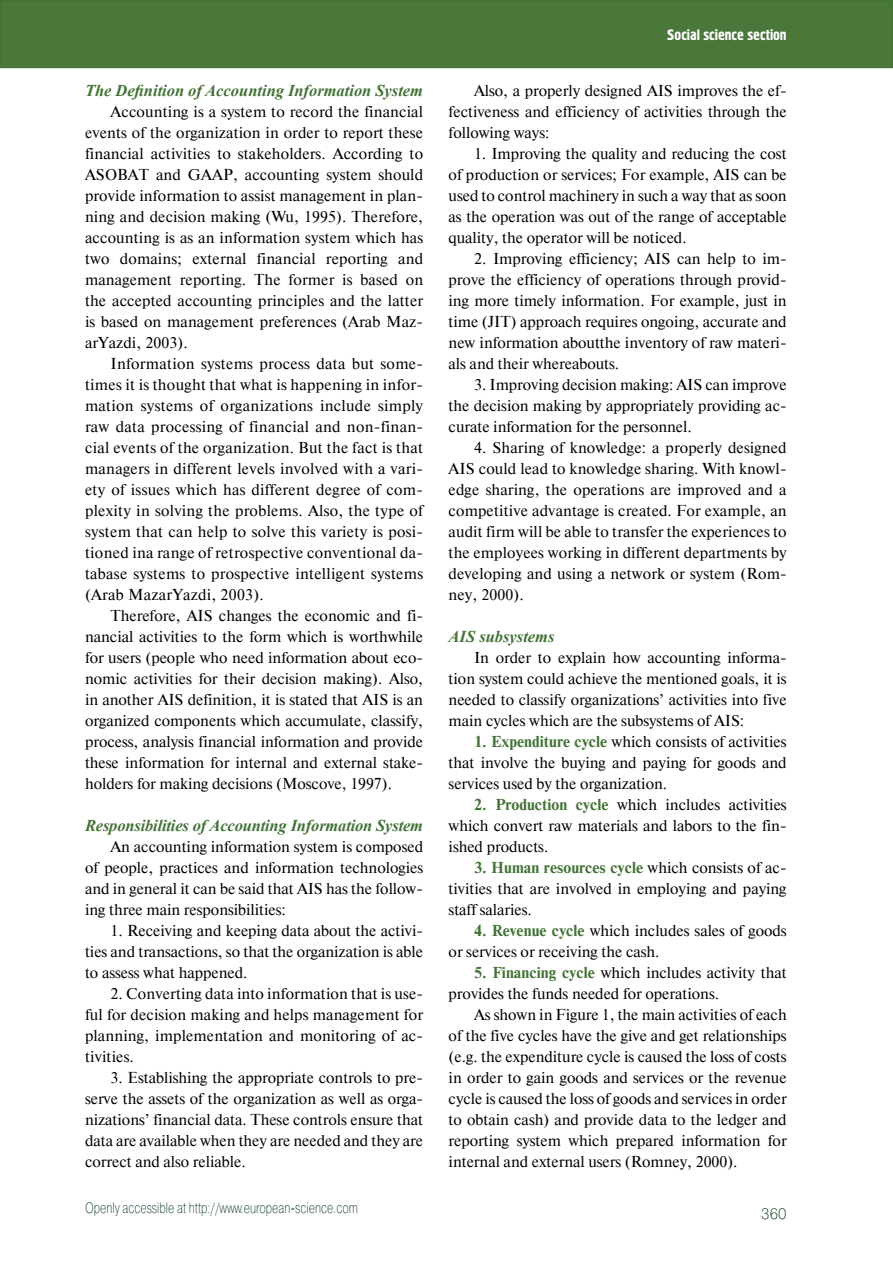
<style>
.page{position:relative;width:893px;height:1263px;background:#fff}
.page>*{position:absolute;margin:0;border:0;box-sizing:border-box;transform-origin:0 0}
.t1{font:italic 700 16.5px "Times New Roman";color:#437236}
.t2{font:15.75px/21px "Newton C";color:#000;text-align:justify}
.t3{font:15px "Pragmatica Light C";color:#0d3e20;scale:.75 1}
.t4{font:15px "Hermes C";color:#fff}
.t5{font:15px "Pragmatica Light C";color:#0d3e20}
.s1{font-weight:700;color:#437236}
</style>
<div class="page">
<div style="left:1px;top:1px;width:891px;height:66px;background:#4b773b"></div>
<div style="left:0;top:0;width:893px;height:68px;border:2px solid #437236"></div>
<p class="t1" style="left:85px;top:79px;width:340px">The Definition of Accounting Information System</p>
<p class="t2" style="left:85px;top:101px;width:340px;text-indent:26px">Accounting is a system to record the financial events of the organization in order to report these financial activities to stakeholders. According to ASOBAT and GAAP, accounting system should provide information to assist management in plan&shy;ning and decision making (Wu, 1995). Therefore, accounting is as an information system which has two domains; external financial reporting and management reporting. The former is based on the accepted accounting principles and the latter is based on management preferences (Arab Maz&shy;arYazdi, 2003).</p>
<p class="t2" style="left:85px;top:353px;width:340px;text-indent:26px">Information systems process data but some&shy;times it is thought that what is happening in infor&shy;mation systems of organizations include simply raw data processing of financial and non-finan&shy;cial events of the organization. But the fact is that managers in different levels involved with a vari&shy;ety of issues which has different degree of com&shy;plexity in solving the problems. Also, the type of system that can help to solve this variety is posi&shy;tioned ina range of retrospective conventional da&shy;tabase systems to prospective intelligent systems (Arab MazarYazdi, 2003).</p>
<p class="t2" style="left:85px;top:605px;width:340px;text-indent:26px">Therefore, AIS changes the economic and fi&shy;nancial activities to the form which is worthwhile for users (people who need information about eco&shy;nomic activities for their decision making). Also, in another AIS definition, it is stated that AIS is an organized components which accumulate, classify, process, analysis financial information and provide these information for internal and external stake&shy;holders for making decisions (Moscove, 1997).</p>
<p class="t1" style="left:85px;top:814px;width:340px">Responsibilities of Accounting Information System</p>
<p class="t2" style="left:85px;top:836px;width:340px;text-indent:26px">An accounting information system is composed of people, practices and information technologies and in general it can be said that AIS has the follow&shy;ing three main responsibilities:</p>
<p class="t2" style="left:85px;top:920px;width:340px;text-indent:26px">1. Receiving and keeping data about the activi&shy;ties and transactions, so that the organization is able to assess what happened.</p>
<p class="t2" style="left:85px;top:983px;width:340px;text-indent:26px">2. Converting data into information that is use&shy;ful for decision making and helps management for planning, implementation and monitoring of ac&shy;tivities.</p>
<p class="t2" style="left:85px;top:1067px;width:340px;text-indent:26px">3. Establishing the appropriate controls to pre&shy;serve the assets of the organization as well as orga&shy;nizations’ financial data. These controls ensure that data are available when they are needed and they are correct and also reliable.</p>
<p class="t3" style="left:85px;top:1199px;width:365px">Openly accessible at http://www.european-science.com</p>
<p class="t4" style="left:667px;top:26px;width:121px">Social science section</p>
<p class="t2" style="left:449px;top:80px;width:340px;text-indent:26px">Also, a properly designed AIS improves the ef&shy;fectiveness and efficiency of activities through the following ways:</p>
<p class="t2" style="left:449px;top:143px;width:340px;text-indent:26px">1. Improving the quality and reducing the cost of production or services; For example, AIS can be used to control machinery in such a way that as soon as the operation was out of the range of acceptable quality, the operator will be noticed.</p>
<p class="t2" style="left:449px;top:248px;width:340px;text-indent:26px">2. Improving efficiency; AIS can help to im&shy;prove the efficiency of operations through provid&shy;ing more timely information. For example, just in time (JIT) approach requires ongoing, accurate and new information aboutthe inventory of raw materi&shy;als and their whereabouts.</p>
<p class="t2" style="left:449px;top:374px;width:340px;text-indent:26px">3. Improving decision making: AIS can improve the decision making by appropriately providing ac&shy;curate information for the personnel.</p>
<p class="t2" style="left:449px;top:437px;width:340px;text-indent:26px">4. Sharing of knowledge: a properly designed AIS could lead to knowledge sharing. With knowl&shy;edge sharing, the operations are improved and a competitive advantage is created. For example, an audit firm will be able to transfer the experiences to the employees working in different departments by developing and using a network or system (Rom&shy;ney, 2000).</p>
<p class="t1" style="left:449px;top:625px;width:107px">AIS subsystems</p>
<p class="t2" style="left:449px;top:647px;width:340px;text-indent:26px">In order to explain how accounting informa&shy;tion system could achieve the mentioned goals, it is needed to classify organizations’ activities into five main cycles which are the subsystems of AIS:</p>
<p class="t2" style="left:449px;top:731px;width:340px;text-indent:26px"><span class="s1">1. Expenditure cycle</span> which consists of activities that involve the buying and paying for goods and services used by the organization.</p>
<p class="t2" style="left:449px;top:794px;width:340px;text-indent:26px"><span class="s1">2. Production cycle</span> which includes activities which convert raw materials and labors to the fin&shy;ished products.</p>
<p class="t2" style="left:449px;top:857px;width:340px;text-indent:26px"><span class="s1">3. Human resources cycle</span> which consists of ac&shy;tivities that are involved in employing and paying staff salaries.</p>
<p class="t2" style="left:449px;top:920px;width:340px;text-indent:26px"><span class="s1">4. Revenue cycle</span> which includes sales of goods or services or receiving the cash.</p>
<p class="t2" style="left:449px;top:962px;width:340px;text-indent:26px"><span class="s1">5. Financing cycle</span> which includes activity that provides the funds needed for operations.</p>
<p class="t2" style="left:449px;top:1004px;width:340px;text-indent:26px">As shown in Figure 1, the main activities of each of the five cycles have the give and get relationships (e.g. the expenditure cycle is caused the loss of costs in order to gain goods and services or the revenue cycle is caused the loss of goods and services in order to obtain cash) and provide data to the ledger and reporting system which prepared information for internal and external users (Romney, 2000).</p>
<p class="t5" style="left:761px;top:1205px;width:27px">360</p>
</div>
